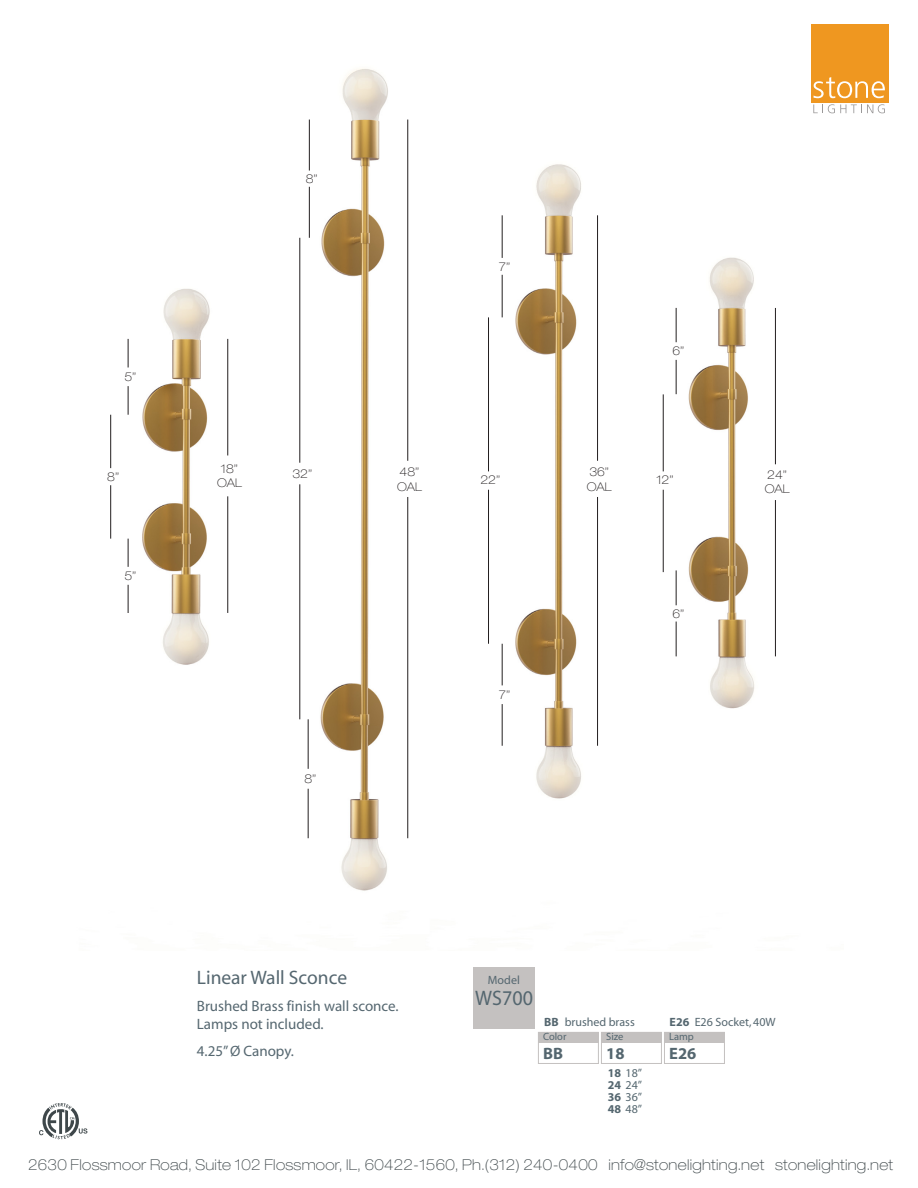
<style>
.page{position:relative;width:918px;height:1188px;background:#fff}
.page>*{position:absolute;margin:0;border:0;box-sizing:border-box;transform-origin:0 0}
.t1{font:21px "Myriad";color:#54666f;scale:.95 1}
.t2{font:19.5px "Myriad";color:#556770}
.t3{font:700 16.5px "Myriad";color:#54666f}
.t4{font:100 expanded 15px "Helvetica Neue LT Std";letter-spacing:.02em;color:#3f484b}
.t5{font:15px/18px "Myriad";color:#556770}
.t6{font:100 expanded 12px/14.4px "Helvetica Neue LT Std";color:#231f20}
.t7{font:12px/12px "Myriad";color:#54666f;text-align:justify}
.t8{font:12px "Myriad";color:#556770}
.t9{font:10.5px "Myriad";color:#54666f}
.s1{font-weight:700}
.s2{font-weight:700;color:#54666f}
</style>
<div class="page">
<img style="left:110px;top:68px;width:734px;height:823px">
<svg style="left:39px;top:1103px;width:48px;height:36px"></svg>
<hr style="left:408px;top:120px;width:1px;height:341px;background:#231f20">
<hr style="left:408px;top:497px;width:1px;height:341px;background:#231f20">
<hr style="left:228px;top:496px;width:1px;height:117px;background:#231f20">
<hr style="left:228px;top:339px;width:1px;height:116px;background:#231f20">
<hr style="left:110px;top:485px;width:1px;height:54px;background:#231f20">
<hr style="left:110px;top:415px;width:1px;height:53px;background:#231f20">
<svg style="left:128px;top:339px;width:1px;height:28px"></svg>
<svg style="left:128px;top:386px;width:1px;height:29px"></svg>
<svg style="left:128px;top:585px;width:1px;height:28px"></svg>
<svg style="left:128px;top:539px;width:1px;height:28px"></svg>
<hr style="left:300px;top:484px;width:1px;height:235px;background:#231f20">
<hr style="left:300px;top:238px;width:1px;height:225px;background:#231f20">
<hr style="left:309px;top:187px;width:1px;height:51px;background:#231f20">
<hr style="left:309px;top:120px;width:1px;height:51px;background:#231f20">
<hr style="left:308px;top:719px;width:1px;height:50px;background:#231f20">
<hr style="left:308px;top:789px;width:1px;height:49px;background:#231f20">
<div style="left:538px;top:1032px;width:61px;height:32px;border:1px solid #c4c1c0"></div>
<div style="left:538px;top:1032px;width:60px;height:11px;background:#c4c1c0"></div>
<div style="left:601px;top:1032px;width:61px;height:32px;border:1px solid #c4c1c0"></div>
<div style="left:601px;top:1032px;width:60px;height:11px;background:#c4c1c0"></div>
<div style="left:664px;top:1032px;width:61px;height:32px;border:1px solid #c4c1c0"></div>
<div style="left:664px;top:1032px;width:60px;height:11px;background:#c4c1c0"></div>
<div style="left:473px;top:967px;width:61px;height:61px;background:#c4c1c0"></div>
<svg style="left:813px;top:104px;width:72px;height:9px"></svg>
<div style="left:811px;top:24px;width:78px;height:78px;background:#ef9720"></div>
<svg style="left:813px;top:77px;width:72px;height:21px"></svg>
<hr style="left:597px;top:215px;width:1px;height:246px;background:#231f20">
<hr style="left:597px;top:497px;width:1px;height:249px;background:#231f20">
<hr style="left:775px;top:500px;width:1px;height:156px;background:#231f20">
<hr style="left:775px;top:308px;width:1px;height:156px;background:#231f20">
<hr style="left:663px;top:490px;width:1px;height:82px;background:#231f20">
<hr style="left:663px;top:394px;width:1px;height:77px;background:#231f20">
<hr style="left:676px;top:308px;width:1px;height:34px;background:#231f20">
<hr style="left:676px;top:360px;width:1px;height:34px;background:#231f20">
<hr style="left:676px;top:622px;width:1px;height:34px;background:#231f20">
<hr style="left:676px;top:570px;width:1px;height:35px;background:#231f20">
<hr style="left:488px;top:490px;width:1px;height:154px;background:#231f20">
<hr style="left:488px;top:317px;width:1px;height:154px;background:#231f20">
<hr style="left:502px;top:215px;width:1px;height:43px;background:#231f20">
<hr style="left:502px;top:275px;width:1px;height:42px;background:#231f20">
<hr style="left:502px;top:704px;width:1px;height:42px;background:#231f20">
<hr style="left:502px;top:644px;width:1px;height:41px;background:#231f20">
<p class="t6" style="left:125px;top:369px;width:13px">5”</p>
<p class="t6" style="left:107px;top:470px;width:13px">8”</p>
<p class="t6" style="left:125px;top:568px;width:13px">5”</p>
<p class="t6" style="left:306px;top:171px;width:13px">8”</p>
<p class="t6" style="left:217px;top:461px;width:26px;text-align:center">18”<br>OAL</p>
<p class="t6" style="left:292px;top:467px;width:21px">32”</p>
<p class="t6" style="left:305px;top:771px;width:13px">8”</p>
<p class="t6" style="left:499px;top:259px;width:13px">7”</p>
<p class="t6" style="left:397px;top:465px;width:26px">48”<br>OAL</p>
<p class="t6" style="left:480px;top:472px;width:21px">22”</p>
<p class="t6" style="left:499px;top:687px;width:13px">7”</p>
<p class="t6" style="left:673px;top:344px;width:13px">6”</p>
<p class="t6" style="left:587px;top:465px;width:26px">36”<br>OAL</p>
<p class="t6" style="left:765px;top:467px;width:26px">24”<br>OAL</p>
<p class="t6" style="left:657px;top:472px;width:19px">12”</p>
<p class="t6" style="left:673px;top:606px;width:13px">6”</p>
<h2 class="t2" style="left:197px;top:968px;width:152px">Linear Wall Sconce</h2>
<p class="t5" style="left:197px;top:998px;width:203px">Brushed Brass finish wall sconce.<br>Lamps not included.</p>
<p class="t5" style="left:197px;top:1043px;width:98px">4.25” Ø Canopy.</p>
<p class="t7" style="left:488px;top:975px;width:33px">Model</p>
<h1 class="t1" style="left:475px;top:988px;width:62px">WS700</h1>
<p class="t7" style="left:544px;top:1017px;width:92px"><span class="s1">BB</span> brushed brass</p>
<p class="t9" style="left:606px;top:1032px;width:19px">Size</p>
<p class="t3" style="left:606px;top:1045px;width:20px">18</p>
<p class="t7" style="left:608px;top:1068px;width:36px"><span class="s1">18</span> 18” <span class="s1">24</span> 24” <span class="s1">36</span> 36” <span class="s1">48</span> 48”</p>
<p class="t9" style="left:543px;top:1032px;width:25px">Color</p>
<p class="t3" style="left:543px;top:1045px;width:21px">BB</p>
<p class="t8" style="left:670px;top:1016px;width:108px"><span class="s2">E26</span> E26 Socket, 40W</p>
<p class="t9" style="left:669px;top:1032px;width:26px">Lamp</p>
<p class="t3" style="left:669px;top:1045px;width:29px">E26</p>
<p class="t4" style="left:28px;top:1155px;width:866px">2630 Flossmoor Road, Suite 102 Flossmoor, IL, 60422-1560, Ph.(312) 240-0400 info@stonelighting.net stonelighting.net</p>
</div>
